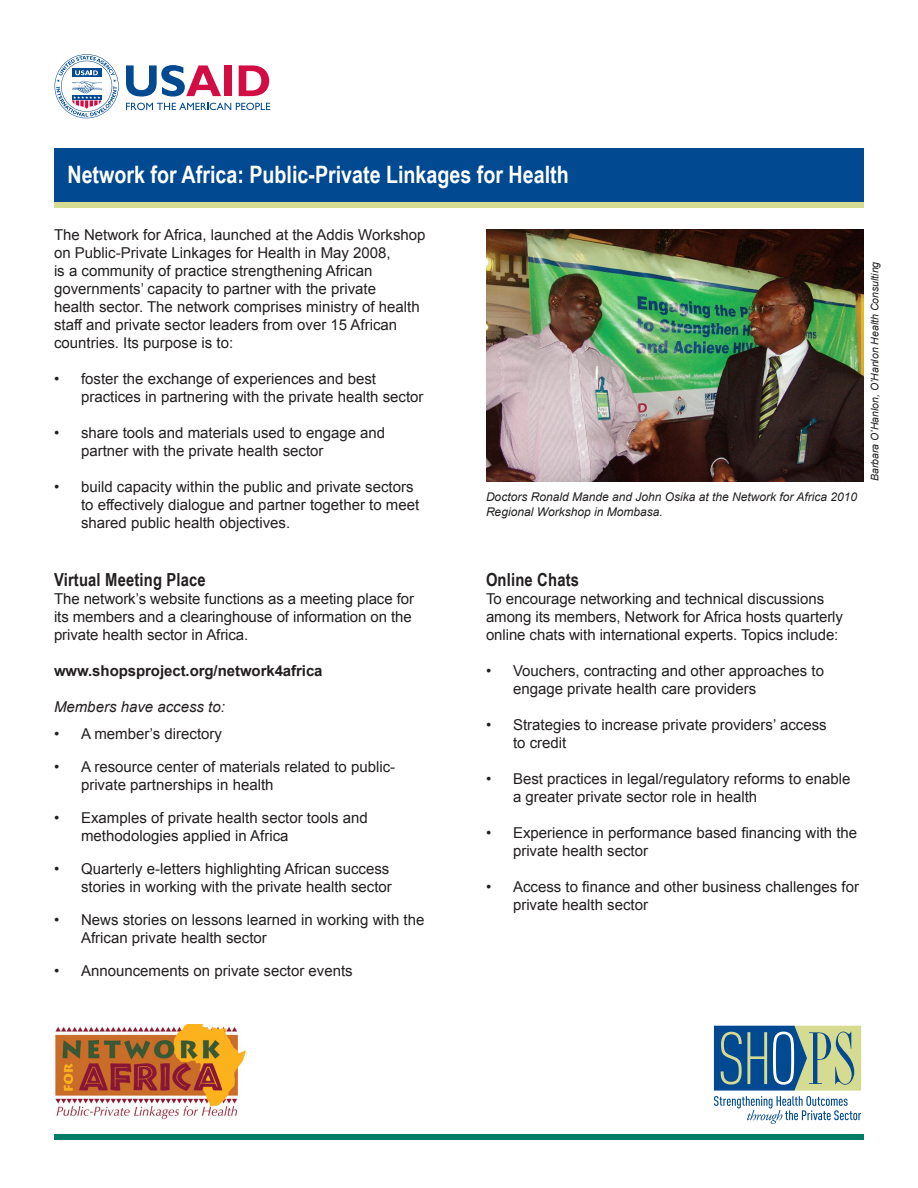
<style>
.page{position:relative;width:918px;height:1188px;background:#fff}
.page>*{position:absolute;margin:0;border:0;box-sizing:border-box;transform-origin:0 0}
.t1{font:700 24px "Arial Narrow";color:#fff}
.t2{font:700 18px "Arial Narrow";letter-spacing:.01em;color:#231f20}
.t3{font:15px/18px "Arial";color:#231f20}
.t4{font:700 15px "Arial";letter-spacing:-.005em;color:#231f20}
.t5{font:italic 15px "Arial";color:#231f20}
.t6{font:italic 12px/14.4px "Arial";color:#231f20}
.t7{font:italic 10.5px "Arial";color:#231f20}
</style>
<div class="page">
<div style="left:54px;top:148px;width:810px;height:54px;background:#014990"></div>
<img style="left:486px;top:230px;width:378px;height:251px">
<svg style="left:126px;top:65px;width:95px;height:32px"></svg>
<div style="left:224px;top:65px;width:8px;height:31px;background:#d20d44"></div>
<svg style="left:239px;top:65px;width:30px;height:31px"></svg>
<svg style="left:126px;top:103px;width:144px;height:7px"></svg>
<svg style="left:55px;top:54px;width:64px;height:64px"></svg>
<svg style="left:714px;top:1026px;width:147px;height:98px"></svg>
<div style="left:54px;top:1134px;width:810px;height:6px;background:#007d67"></div>
<div style="left:54px;top:202px;width:810px;height:6px;background:#d5db91"></div>
<img style="left:55px;top:1024px;width:191px;height:95px">
<p class="t1" style="left:68px;top:161px;width:503px">Network for Africa: Public-Private Linkages for Health</p>
<p class="t3" style="left:54px;top:226px;width:373px">The Network for Africa, launched at the Addis Workshop on Public-Private Linkages for Health in May 2008,<br>is a community of practice strengthening African governments’ capacity to partner with the private<br>health sector. The network comprises ministry of health staff and private sector leaders from over 15 African countries. Its purpose is to:</p>
<p class="t3" style="left:81px;top:370px;width:344px;text-indent:-27px">• foster the exchange of experiences and best practices in partnering with the private health sector</p>
<p class="t3" style="left:81px;top:424px;width:306px;text-indent:-27px">• share tools and materials used to engage and partner with the private health sector</p>
<p class="t3" style="left:81px;top:478px;width:340px;text-indent:-27px">• build capacity within the public and private sectors to effectively dialogue and partner together to meet shared public health objectives.</p>
<p class="t6" style="left:486px;top:490px;width:373px">Doctors Ronald Mande and John Osika at the Network for Africa 2010<br>Regional Workshop in Mombasa.</p>
<p class="t7" style="left:869px;top:481px;width:221px;rotate:-90deg">Barbara O’Hanlon, O’Hanlon Health Consulting</p>
<p class="t2" style="left:54px;top:569px;width:153px">Virtual Meeting Place</p>
<p class="t3" style="left:54px;top:590px;width:362px">The network’s website functions as a meeting place for its members and a clearinghouse of information on the private health sector in Africa.</p>
<p class="t4" style="left:54px;top:662px;width:270px">www.shopsproject.org/network4africa</p>
<p class="t5" style="left:54px;top:698px;width:172px">Members have access to:</p>
<p class="t3" style="left:54px;top:725px;width:170px">• A member’s directory</p>
<p class="t3" style="left:81px;top:758px;width:316px;text-indent:-27px">• A resource center of materials related to public&shy;private partnerships in health</p>
<p class="t3" style="left:81px;top:809px;width:288px;text-indent:-27px">• Examples of private health sector tools and methodologies applied in Africa</p>
<p class="t3" style="left:54px;top:860px;width:339px;text-align:right">• Quarterly e-letters highlighting African success stories in working with the private health sector</p>
<p class="t3" style="left:81px;top:911px;width:345px;text-indent:-27px">• News stories on lessons learned in working with the<br>African private health sector</p>
<p class="t3" style="left:54px;top:962px;width:300px">• Announcements on private sector events</p>
<p class="t2" style="left:486px;top:569px;width:95px">Online Chats</p>
<p class="t3" style="left:486px;top:590px;width:359px">To encourage networking and technical discussions among its members, Network for Africa hosts quarterly online chats with international experts. Topics include:</p>
<p class="t3" style="left:513px;top:662px;width:313px;text-indent:-27px">• Vouchers, contracting and other approaches to engage private health care providers</p>
<p class="t3" style="left:486px;top:716px;width:342px">• Strategies to increase private providers’ access</p>
<p class="t3" style="left:513px;top:734px;width:55px">to credit</p>
<p class="t3" style="left:486px;top:770px;width:366px">• Best practices in legal/regulatory reforms to enable</p>
<p class="t3" style="left:513px;top:788px;width:246px">a greater private sector role in health</p>
<p class="t3" style="left:513px;top:824px;width:346px;text-indent:-27px">• Experience in performance based financing with the private health sector</p>
<p class="t3" style="left:513px;top:878px;width:348px;text-indent:-27px">• Access to finance and other business challenges for private health sector</p>
</div>
